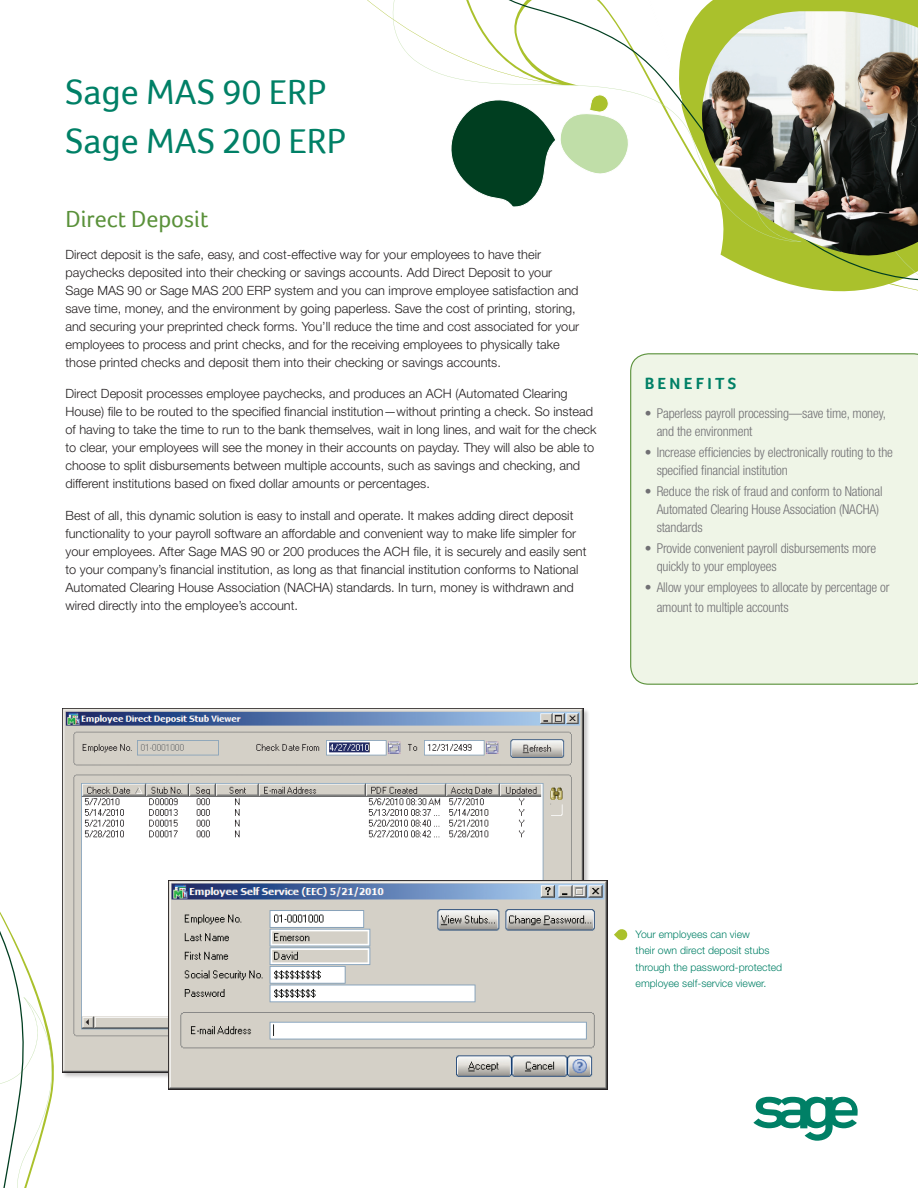
<style>
.page{position:relative;width:918px;height:1188px;background:#fff}
.page>*{position:absolute;margin:0;border:0;box-sizing:border-box;transform-origin:0 0}
.t1{font:36px/49.5px "Foco";color:#008066}
.t2{font:24px "Foco";color:#5a913a}
.t3{font:700 16.5px "Foco";letter-spacing:.2em;color:#008066}
.t4{font:300 condensed 13.5px/18px "Helvetica Neue";letter-spacing:-.01em;color:#717074}
.t5{font:300 12.75px/18px "Helvetica Neue";color:#231f20}
.t6{font:300 10.5px/16.5px "Helvetica Neue";color:#008066}
.s1{font-stretch:normal}
</style>
<div class="page">
<div style="left:630px;top:353px;width:288px;height:332px;background:#eff5e7"></div>
<div style="left:668px;top:353px;width:250px;height:64px;background:#eff5e7"></div>
<svg style="left:776px;top:280px;width:142px;height:12px;fill:#aac12c"></svg>
<svg style="left:367px;top:0;width:551px;height:280px"></svg>
<svg style="left:0;top:912px;width:54px;height:276px"></svg>
<svg style="left:753px;top:1097px;width:105px;height:44px"></svg>
<img style="left:700px;top:11px;width:218px;height:246px">
<img style="left:62px;top:708px;width:521px;height:364px">
<svg style="left:614px;top:929px;width:14px;height:12px"></svg>
<img style="left:169px;top:880px;width:439px;height:209px">
<h1 class="t1" style="left:66px;top:67px;width:282px">Sage MAS 90 ERP<br>Sage MAS 200 ERP</h1>
<h2 class="t2" style="left:66px;top:205px;width:145px">Direct Deposit</h2>
<p class="t5" style="left:66px;top:245px;width:515px">Direct deposit is the safe, easy, and cost-effective way for your employees to have their paychecks deposited into their checking or savings accounts. Add Direct Deposit to your Sage MAS 90 or Sage MAS 200 ERP system and you can improve employee satisfaction and save time, money, and the environment by going paperless. Save the cost of printing, storing, and securing your preprinted check forms. You’ll reduce the time and cost associated for your employees to process and print checks, and for the receiving employees to physically take those printed checks and deposit them into their checking or savings accounts.</p>
<p class="t5" style="left:66px;top:384px;width:533px">Direct Deposit processes employee paychecks, and produces an ACH (Automated Clearing House) file to be routed to the specified financial institution—without printing a check. So instead of having to take the time to run to the bank themselves, wait in long lines, and wait for the check to clear, your employees will see the money in their accounts on payday. They will also be able to choose to split disbursements between multiple accounts, such as savings and checking, and different institutions based on fixed dollar amounts or percentages.</p>
<p class="t5" style="left:66px;top:506px;width:523px">Best of all, this dynamic solution is easy to install and operate. It makes adding direct deposit functionality to your payroll software an affordable and convenient way to make life simpler for your employees. After Sage MAS 90 or 200 produces the ACH file, it is securely and easily sent to your company’s financial institution, as long as that financial institution conforms to National Automated Clearing House Association (NACHA) standards. In turn, money is withdrawn and wired directly into the employee’s account.</p>
<p class="t3" style="left:645px;top:374px;width:93px">BENEFITS</p>
<p class="t4" style="left:657px;top:404px;width:231px;text-indent:-12px"><span class="s1">•</span> Paperless payroll processing—save time, money, and the environment</p>
<p class="t4" style="left:657px;top:443px;width:238px;text-indent:-12px"><span class="s1">•</span> Increase efficiencies by electronically routing to the specified financial institution</p>
<p class="t4" style="left:657px;top:482px;width:227px;text-indent:-12px"><span class="s1">•</span> Reduce the risk of fraud and conform to National<br>Automated Clearing House Association (NACHA) standards</p>
<p class="t4" style="left:657px;top:539px;width:221px;text-indent:-12px"><span class="s1">•</span> Provide convenient payroll disbursements more quickly to your employees</p>
<p class="t4" style="left:657px;top:577px;width:235px;line-height:19.5px;text-indent:-12px"><span class="s1">•</span> Allow your employees to allocate by percentage or amount to multiple accounts</p>
<p class="t6" style="left:636px;top:925px;width:148px">Your employees can view<br>their own direct deposit stubs through the password-protected employee self-service viewer.</p>
</div>
